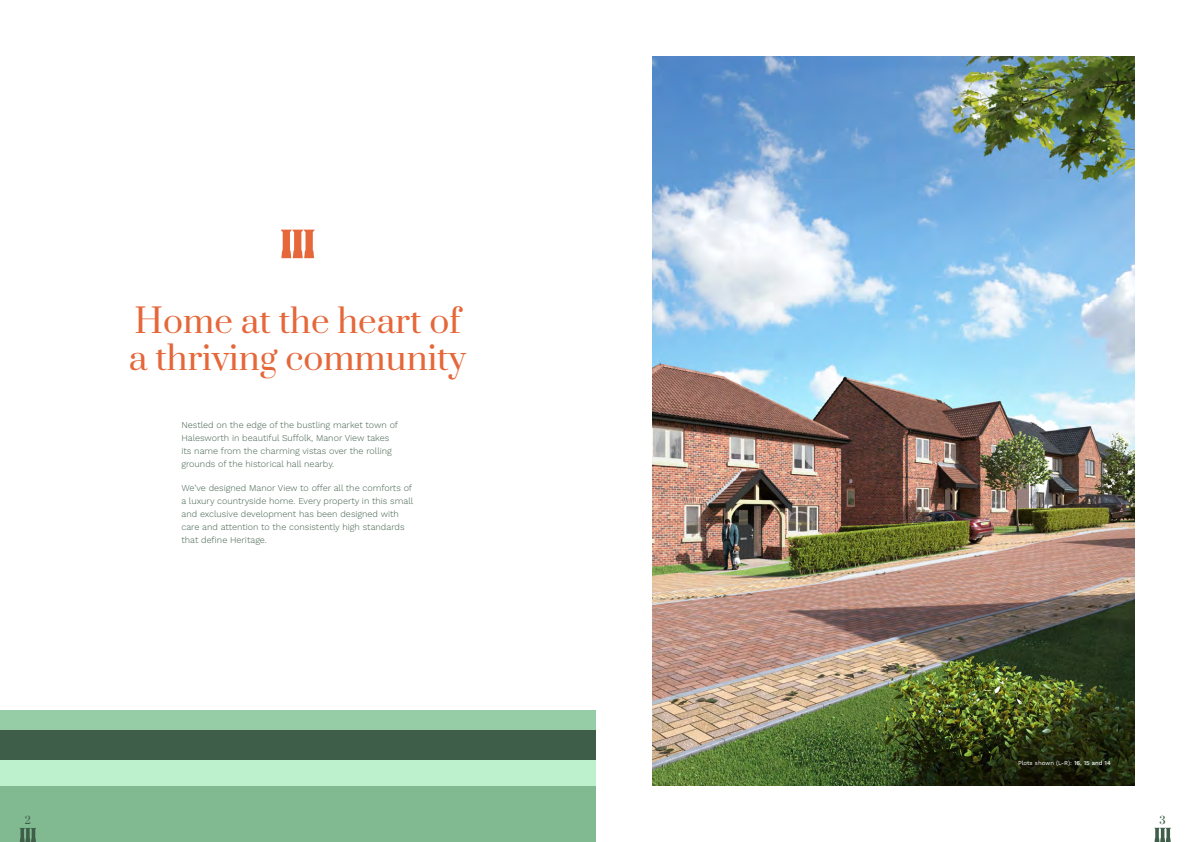
<style>
.page{position:relative;width:1191px;height:842px;background:#fff}
.page>*{position:absolute;margin:0;border:0;box-sizing:border-box;transform-origin:0 0}
.t1{font:33px/37px "Prata";color:#e5673a}
.t2{font:10px "Prata";color:#3f5e49}
.t3{font:300 9px/13px "Work Sans";color:#3f5e49}
.t4{font:6px "Work Sans";color:#fff}
.s1{font-weight:500}
</style>
<div class="page">
<div style="left:0;top:710px;width:595px;height:20px;background:#96cca6"></div>
<div style="left:0;top:730px;width:595px;height:36px;background:#3f5e49"></div>
<div style="left:0;top:766px;width:595px;height:76px;background:#81ba91"></div>
<div style="left:0;top:760px;width:595px;height:25px;background:#bdf0cc"></div>
<img style="left:652px;top:57px;width:482px;height:728px">
<svg style="left:281px;top:230px;width:34px;height:28px"></svg>
<svg style="left:19px;top:828px;width:17px;height:14px"></svg>
<svg style="left:1154px;top:828px;width:17px;height:14px"></svg>
<h1 class="t1" style="left:129px;top:301px;width:339px">Home at the heart of a thriving community</h1>
<p class="t3" style="left:181px;top:419px;width:218px">Nestled on the edge of the bustling market town of Halesworth in beautiful Suffolk, Manor View takes its name from the charming vistas over the rolling grounds of the historical hall nearby.</p>
<p class="t3" style="left:181px;top:482px;width:233px">We’ve designed Manor View to offer all the comforts of a luxury countryside home. Every property in this small and exclusive development has been designed with care and attention to the consistently high standards that define Heritage.</p>
<p class="t4" style="left:1018px;top:759px;width:94px">Plots shown (L-R): <span class="s1">16, 15 and 14</span></p>
<p class="t2" style="left:25px;top:811px;width:8px">2</p>
<p class="t2" style="left:1159px;top:811px;width:8px">3</p>
</div>
